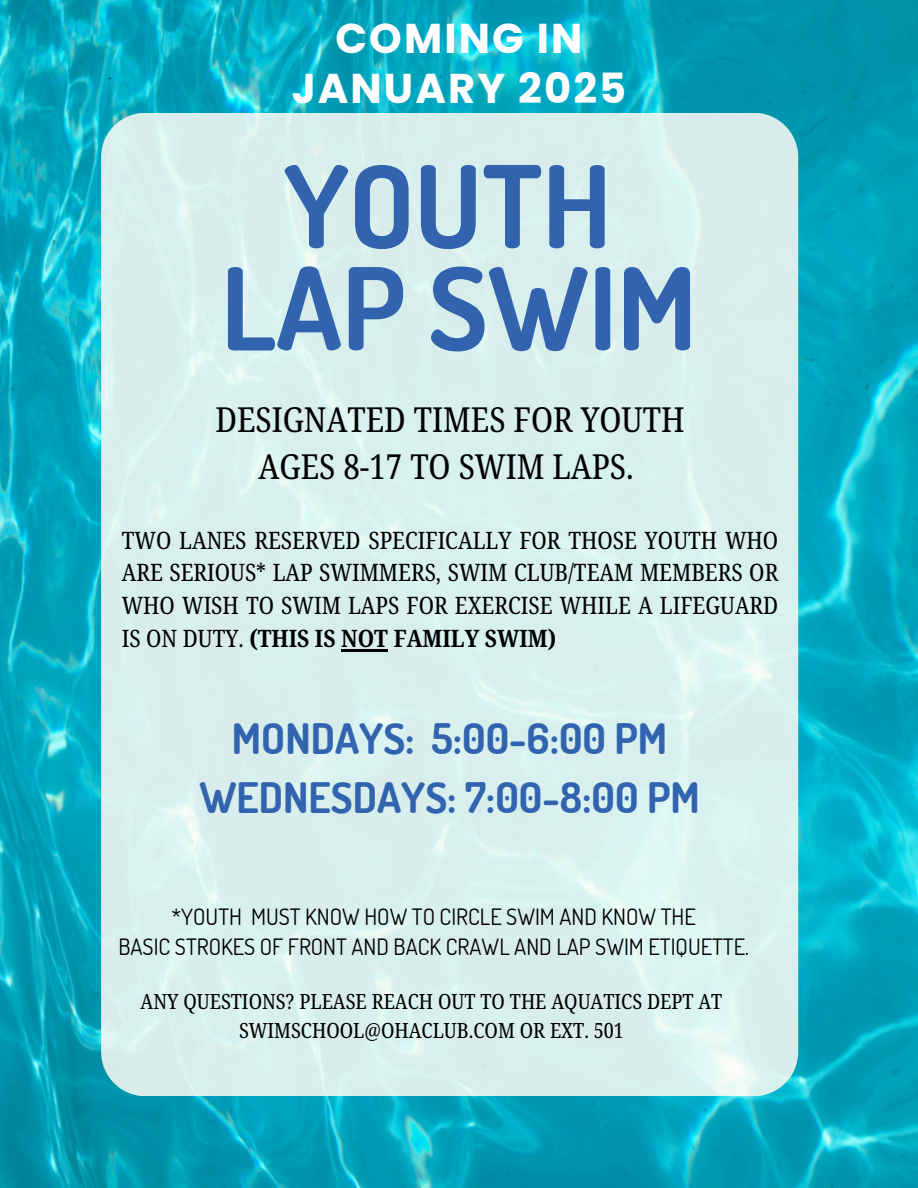
<style>
.page{position:relative;width:918px;height:1188px;background:#fff}
.page>*{position:absolute;margin:0;border:0;box-sizing:border-box;transform-origin:0 0}
.t1{font:700 114.15px/102px "Dosis";color:#3263ae;text-align:center}
.t2{font:700 42px/58.5px "Dosis";color:#3263ae;text-align:center}
.t3{font:700 41.7px/49.5px "Poppins";letter-spacing:.05em;color:#fff;text-align:center}
.t4{font:34.5px/47.2px "Noto Serif Ethiopic Condensed";color:#000;text-align:center}
.t5{font:24px/32.7px "Noto Serif Ethiopic Condensed";color:#000;text-align:justify}
.t6{font:22.5px/30.3px "Dosis";color:#000;text-align:center}
.t7{font:21px/29.2px "Noto Serif Ethiopic Condensed";color:#000;text-align:center}
.s1{font-weight:700}
</style>
<div class="page">
<img style="left:0;top:0;width:918px;height:1188px">
<div style="left:101px;top:113px;width:697px;height:983px;background:#d8efed;border-radius:44px"></div>
<hr style="left:341px;top:649px;width:47px;height:2px;background:#000">
<h1 class="t3" style="left:292px;top:14px;width:336px">COMING IN<br>JANUARY 2025</h1>
<h2 class="t1" style="left:221px;top:152px;width:477px">YOUTH<br>LAP SWIM</h2>
<h3 class="t4" style="left:215px;top:395px;width:471px">DESIGNATED TIMES FOR YOUTH<br>AGES 8-17 TO SWIM LAPS.</h3>
<h4 class="t5" style="left:122px;top:523px;width:658px">TWO LANES RESERVED SPECIFICALLY FOR THOSE YOUTH WHO ARE SERIOUS* LAP SWIMMERS, SWIM CLUB/TEAM MEMBERS OR WHO WISH TO SWIM LAPS FOR EXERCISE WHILE A LIFEGUARD IS ON DUTY. <span class="s1">(THIS IS NOT FAMILY SWIM)</span></h4>
<h2 class="t2" style="left:199px;top:708px;width:502px">MONDAYS: 5:00-6:00 PM<br>WEDNESDAYS: 7:00-8:00 PM</h2>
<h4 class="t6" style="left:118px;top:901px;width:632px">*YOUTH MUST KNOW HOW TO CIRCLE SWIM AND KNOW THE<br>BASIC STROKES OF FRONT AND BACK CRAWL AND LAP SWIM ETIQUETTE.</h4>
<p class="t7" style="left:141px;top:986px;width:583px">ANY QUESTIONS? PLEASE REACH OUT TO THE AQUATICS DEPT AT<br>SWIMSCHOOL@OHACLUB.COM OR EXT. 501</p>
</div>
